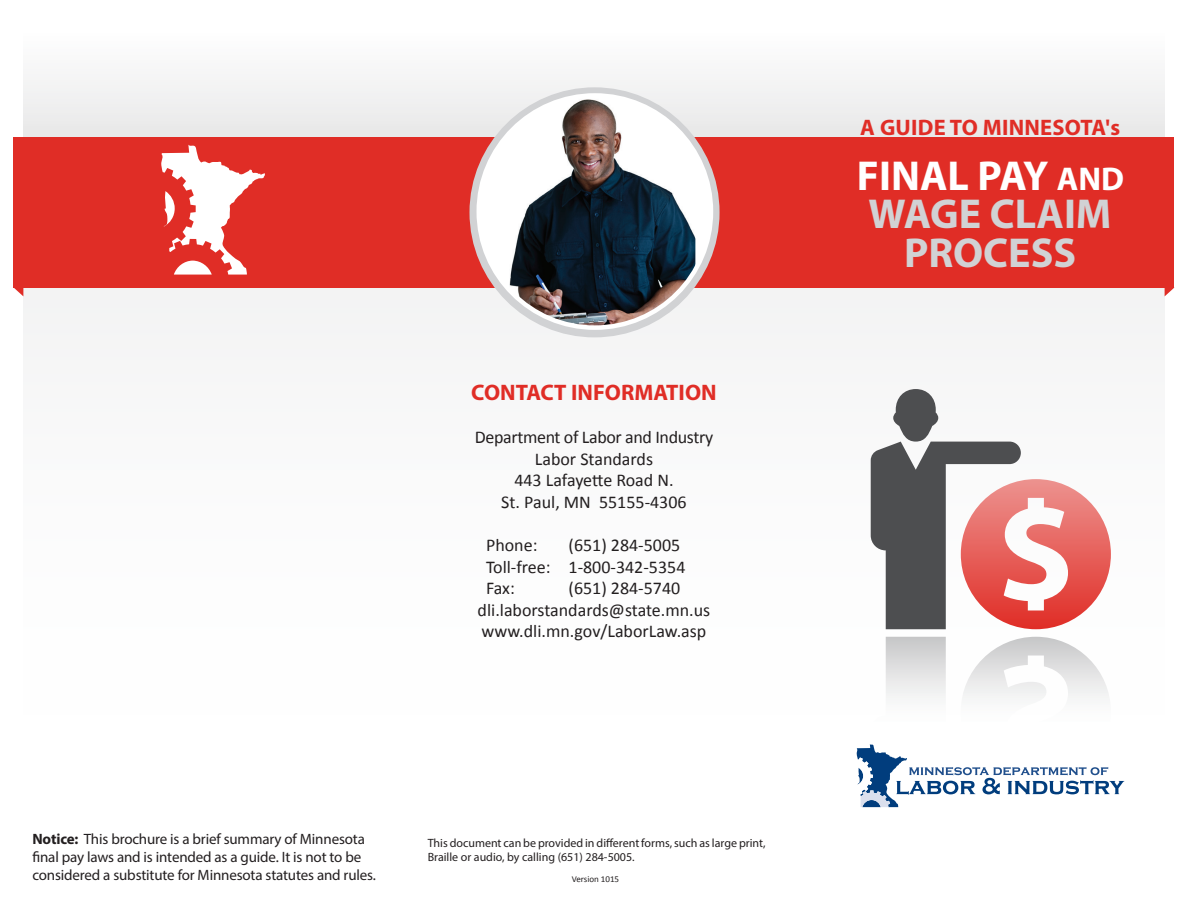
<style>
.page{position:relative;width:1188px;height:918px;background:#fff}
.page>*{position:absolute;margin:0;border:0;box-sizing:border-box;transform-origin:0 0}
.t1{font:700 42px/39px "Myriad Pro";color:#d1d2d4;text-align:center}
.t2{font:700 42px "Myriad Pro";color:#fff}
.t3{font:700 22.5px "Myriad Pro";color:#e02d26}
.t4{font:18px/21.6px "Calibri";color:#231f20;text-align:right}
.t5{font:18px "Calibri";letter-spacing:-.02em;color:#231f20}
.t6{font:15px/18px "Myriad Pro";letter-spacing:-.01em;color:#231f20}
.t7{font:12px/14.4px "Myriad Pro";color:#231f20}
.t8{font:9px "Calibri";color:#231f20}
.s1{font-weight:700}
.s2{font-size:33px}
</style>
<div class="page">
<svg style="left:857px;top:744px;width:267px;height:63px"></svg>
<div style="left:23px;top:32px;width:1142px;height:701px;background:#f9fafa"></div>
<div style="left:14px;top:137px;width:1160px;height:150px;background:#e02d26"></div>
<svg style="left:470px;top:87px;width:250px;height:250px;fill:#d1d2d4"></svg>
<svg style="left:14px;top:287px;width:9px;height:9px"></svg>
<svg style="left:1165px;top:287px;width:9px;height:9px"></svg>
<svg style="left:161px;top:145px;width:104px;height:130px"></svg>
<div style="left:479px;top:95px;width:232px;height:233px;background:#fff;border-radius:50%"></div>
<img style="left:498px;top:95px;width:197px;height:233px">
<svg style="left:871px;top:389px;width:240px;height:240px"></svg>
<svg style="left:885px;top:637px;width:222px;height:52px"></svg>
<p class="t3" style="left:471px;top:378px;width:247px">CONTACT INFORMATION</p>
<p class="t5" style="left:475px;top:426px;width:240px">Department of Labor and Industry</p>
<p class="t4" style="left:535px;top:448px;width:120px">Labor Standards</p>
<p class="t4" style="left:514px;top:469px;width:161px">443 Lafayette Road N.</p>
<p class="t4" style="left:501px;top:491px;width:187px">St. Paul, MN 55155-4306</p>
<p class="t4" style="left:486px;top:534px;width:53px">Phone:</p>
<p class="t4" style="left:486px;top:534px;width:201px">(651) 284-5005<br>Toll-free: 1-800-342-5354</p>
<p class="t4" style="left:486px;top:577px;width:30px">Fax:</p>
<p class="t4" style="left:569px;top:577px;width:113px">(651) 284-5740</p>
<p class="t4" style="left:478px;top:599px;width:234px">dli.laborstandards@state.mn.us</p>
<p class="t4" style="left:482px;top:621px;width:226px">www.dli.mn.gov/LaborLaw.asp</p>
<p class="t6" style="left:32px;top:830px;width:345px"><span class="s1">Notice:</span> This brochure is a brief summary of Minnesota final pay laws and is intended as a guide. It is not to be considered a substitute for Minnesota statutes and rules.</p>
<p class="t7" style="left:428px;top:836px;width:340px">This document can be provided in different forms, such as large print,<br>Braille or audio, by calling (651) 284-5005.</p>
<p class="t8" style="left:572px;top:873px;width:49px">Version 1015</p>
<p class="t3" style="left:860px;top:113px;width:261px">A GUIDE TO MINNESOTA's</p>
<p class="t2" style="left:857px;top:149px;width:269px">FINAL PAY <span class="s2">AND</span></p>
<p class="t1" style="left:869px;top:193px;width:244px">WAGE CLAIM<br>PROCESS</p>
</div>
